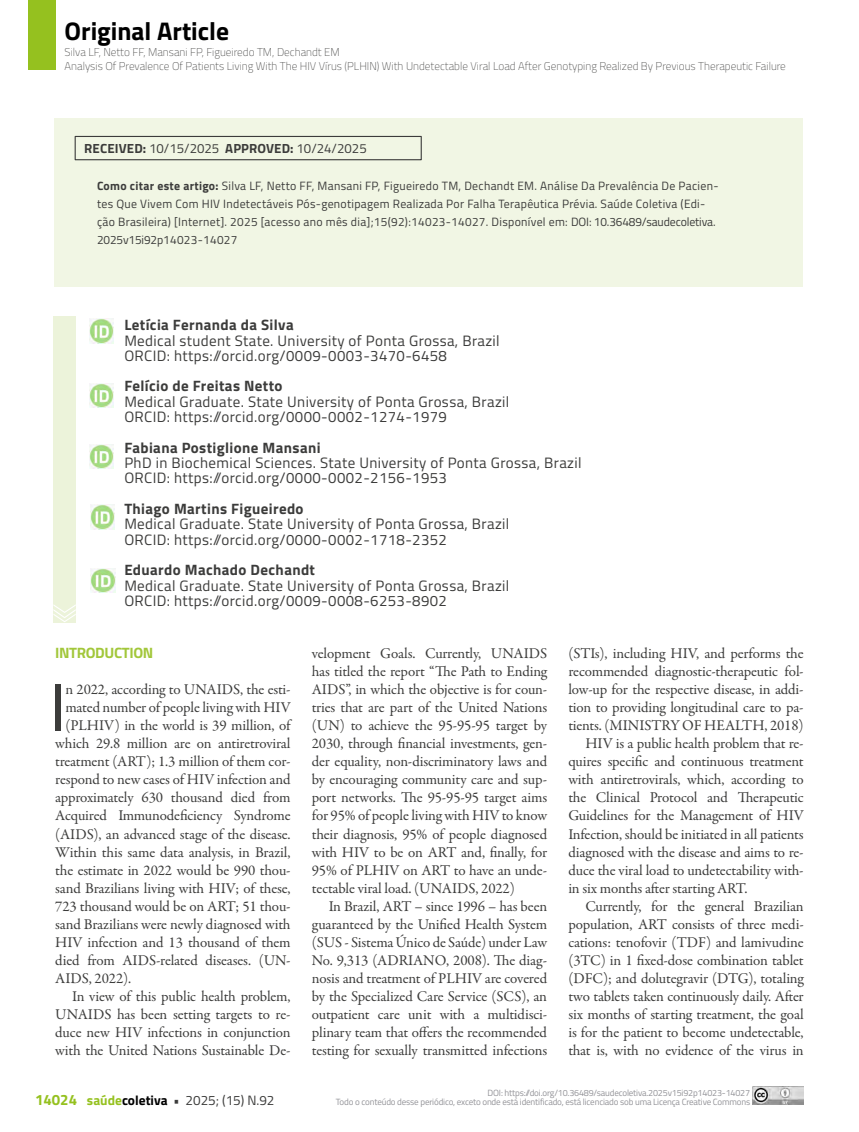
<style>
.page{position:relative;width:859px;height:1132px;background:#fff}
.page>*{position:absolute;margin:0;border:0;box-sizing:border-box;transform-origin:0 0}
.t1{font:67.05px "Titillium";color:#3c3c3b}
.t2{font:700 25.5px "Titillium";color:#000}
.t3{font:15px/18px "Garamond Premr Pro";letter-spacing:-.01em;color:#3c3c3b;text-align:justify}
.t4{font:15px/15.3px "Titillium";letter-spacing:.025em;color:#3c3c3b}
.t5{font:700 15px "Titillium";letter-spacing:.025em;color:#3c3c3b}
.t6{font:700 15px "Titillium";letter-spacing:-.025em;color:#a2c73a}
.t7{font:13.5px "Titillium";color:#3c3c3b}
.t8{font:13.2px "Titillium";color:#3c3c3b}
.t9{font:12px/18px "Titillium";letter-spacing:.025em;color:#3c3c3b}
.t10{font:100 11.25px/13.5px "Titillium";color:#3c3c3b}
.t11{font:9px/9.4px "Titillium";letter-spacing:-.02em;color:#939398;text-align:right}
.s1{font-weight:700}
.s2{font-weight:700;font-size:15px;color:#95c11f}
.s3{font-weight:700;color:#95c11f}
.s4{font-weight:700;color:#000}
</style>
<div class="page">
<div style="left:28px;top:0;width:27px;height:70px;background:#95c11f"></div>
<img style="left:752px;top:1086px;width:52px;height:18px">
<div style="left:54px;top:118px;width:748px;height:168px;background:#f1f6e4"></div>
<div style="left:75px;top:136px;width:347px;height:24px;border:1px solid #3c3c3b"></div>
<div style="left:53px;top:316px;width:23px;height:306px;background:#ecf3da"></div>
<svg style="left:53px;top:604px;width:23px;height:18px"></svg>
<img style="left:89px;top:319px;width:25px;height:24px">
<img style="left:89px;top:383px;width:25px;height:24px">
<img style="left:89px;top:444px;width:25px;height:24px">
<img style="left:91px;top:505px;width:24px;height:24px">
<img style="left:91px;top:568px;width:24px;height:24px">
<h2 class="t2" style="left:65px;top:12px;width:166px">Original Article</h2>
<p class="t10" style="left:65px;top:45px;width:723px">Silva LF, Netto FF, Mansani FP, Figueiredo TM, Dechandt EM<br>Analysis Of Prevalence Of Patients Living With The HIV Vírus (PLHIN) With Undetectable Viral Load After Genotyping Realized By Previous Therapeutic Failure</p>
<p class="t8" style="left:84px;top:139px;width:284px"><span class="s1">RECEIVED:</span> 10/15/2025 <span class="s1">APPROVED:</span> 10/24/2025</p>
<p class="t9" style="left:97px;top:176px;width:623px"><span class="s1">Como citar este artigo:</span> Silva LF, Netto FF, Mansani FP, Figueiredo TM, Dechandt EM. Análise Da Prevalência De Pacien&shy;tes Que Vivem Com HIV Indetectáveis Pós-genotipagem Realizada Por Falha Terapêutica Prévia. Saúde Coletiva (Edi&shy;ção Brasileira) [Internet]. 2025 [acesso ano mês dia];15(92):14023-14027. Disponível em: DOI: 10.36489/saudecoletiva.<br>2025v15i92p14023-14027</p>
<p class="t5" style="left:124px;top:313px;width:171px">Letícia Fernanda da Silva</p>
<p class="t4" style="left:124px;top:332px;width:377px">Medical student State. University of Ponta Grossa, Brazil<br>ORCID: https://orcid.org/0009-0003-3470-6458</p>
<p class="t5" style="left:124px;top:374px;width:160px">Felício de Freitas Netto</p>
<p class="t4" style="left:124px;top:393px;width:386px">Medical Graduate. State University of Ponta Grossa, Brazil<br>ORCID: https://orcid.org/0000-0002-1274-1979</p>
<p class="t5" style="left:124px;top:436px;width:198px">Fabiana Postiglione Mansani</p>
<p class="t4" style="left:124px;top:454px;width:459px">PhD in Biochemical Sciences. State University of Ponta Grossa, Brazil<br>ORCID: https://orcid.org/0000-0002-2156-1953</p>
<p class="t5" style="left:124px;top:497px;width:181px">Thiago Martins Figueiredo</p>
<p class="t4" style="left:124px;top:515px;width:386px">Medical Graduate. State University of Ponta Grossa, Brazil<br>ORCID: https://orcid.org/0000-0002-1718-2352</p>
<p class="t5" style="left:124px;top:558px;width:192px">Eduardo Machado Dechandt</p>
<p class="t4" style="left:124px;top:576px;width:386px">Medical Graduate. State University of Ponta Grossa, Brazil<br>ORCID: https://orcid.org/0009-0008-6253-8902</p>
<p class="t6" style="left:55px;top:641px;width:100px">INTRODUCTION</p>
<h1 class="t1" style="left:50px;top:657px;width:18px">I</h1>
<p class="t3" style="left:65px;top:680px;width:227px">n 2022, according to UNAIDS, the esti-</p>
<p class="t3" style="left:568px;top:644px;width:237px">(STIs), including HIV, and performs the</p>
<p class="t3" style="left:568px;top:662px;width:237px">recommended diagnostic-therapeutic fol-</p>
<p class="t3" style="left:568px;top:680px;width:237px">low-up for the respective disease, in addi-</p>
<p class="t3" style="left:568px;top:698px;width:237px">tion to providing longitudinal care to pa-</p>
<p class="t3" style="left:568px;top:716px;width:237px">tients. (MINISTRY OF HEALTH, 2018)</p>
<p class="t3" style="left:585px;top:734px;width:220px">HIV is a public health problem that re-</p>
<p class="t3" style="left:568px;top:752px;width:237px">quires specific and continuous treatment</p>
<p class="t3" style="left:568px;top:770px;width:237px">with antiretrovirals, which, according to</p>
<p class="t3" style="left:568px;top:788px;width:237px">the Clinical Protocol and Therapeutic</p>
<p class="t3" style="left:568px;top:806px;width:237px">Guidelines for the Management of HIV</p>
<p class="t3" style="left:568px;top:824px;width:237px">Infection, should be initiated in all patients</p>
<p class="t3" style="left:568px;top:842px;width:237px">diagnosed with the disease and aims to re-</p>
<p class="t3" style="left:568px;top:860px;width:237px">duce the viral load to undetectability with-</p>
<p class="t3" style="left:568px;top:878px;width:181px">in six months after starting ART.</p>
<p class="t3" style="left:585px;top:896px;width:220px">Currently, for the general Brazilian</p>
<p class="t3" style="left:568px;top:914px;width:237px">population, ART consists of three medi-</p>
<p class="t3" style="left:568px;top:932px;width:237px">cations: tenofovir (TDF) and lamivudine</p>
<p class="t3" style="left:568px;top:950px;width:237px">(3TC) in 1 fixed-dose combination tablet</p>
<p class="t3" style="left:568px;top:968px;width:237px">(DFC); and dolutegravir (DTG), totaling</p>
<p class="t3" style="left:568px;top:986px;width:237px">two tablets taken continuously daily. After</p>
<p class="t3" style="left:568px;top:1004px;width:237px">six months of starting treatment, the goal</p>
<p class="t3" style="left:568px;top:1022px;width:237px">is for the patient to become undetectable,</p>
<p class="t3" style="left:568px;top:1040px;width:237px">that is, with no evidence of the virus in</p>
<p class="t3" style="left:312px;top:644px;width:237px">velopment Goals. Currently, UNAIDS has titled the report “The Path to Ending AIDS”, in which the objective is for coun&shy;tries that are part of the United Nations (UN) to achieve the 95-95-95 target by 2030, through financial investments, gen&shy;der equality, non-discriminatory laws and by encouraging community care and sup&shy;port networks. The 95-95-95 target aims for 95% of people living with HIV to know their diagnosis, 95% of people diagnosed with HIV to be on ART and, finally, for 95% of PLHIV on ART to have an unde&shy;tectable viral load. (UNAIDS, 2022)</p>
<p class="t3" style="left:312px;top:896px;width:237px;text-indent:17px">In Brazil, ART – since 1996 – has been guaranteed by the Unified Health System (SUS - Sistema Único de Saúde) under Law No. 9,313 (ADRIANO, 2008). The diag&shy;nosis and treatment of PLHIV are covered by the Specialized Care Service (SCS), an outpatient care unit with a multidisci&shy;plinary team that offers the recommended testing for sexually transmitted infections</p>
<p class="t3" style="left:65px;top:698px;width:227px">mated number of people living with HIV</p>
<p class="t3" style="left:65px;top:716px;width:227px">(PLHIV) in the world is 39 million, of</p>
<p class="t3" style="left:55px;top:734px;width:237px">which 29.8 million are on antiretroviral</p>
<p class="t3" style="left:55px;top:752px;width:237px">treatment (ART); 1.3 million of them cor-</p>
<p class="t3" style="left:55px;top:770px;width:237px">respond to new cases of HIV infection and</p>
<p class="t3" style="left:55px;top:788px;width:237px">approximately 630 thousand died from</p>
<p class="t3" style="left:55px;top:806px;width:237px">Acquired Immunodeficiency Syndrome</p>
<p class="t3" style="left:55px;top:824px;width:237px">(AIDS), an advanced stage of the disease.</p>
<p class="t3" style="left:55px;top:842px;width:237px">Within this same data analysis, in Brazil,</p>
<p class="t3" style="left:55px;top:860px;width:237px">the estimate in 2022 would be 990 thou-</p>
<p class="t3" style="left:55px;top:878px;width:237px">sand Brazilians living with HIV; of these,</p>
<p class="t3" style="left:55px;top:896px;width:237px">723 thousand would be on ART; 51 thou-</p>
<p class="t3" style="left:55px;top:914px;width:237px">sand Brazilians were newly diagnosed with</p>
<p class="t3" style="left:55px;top:932px;width:237px">HIV infection and 13 thousand of them</p>
<p class="t3" style="left:55px;top:950px;width:237px">died from AIDS-related diseases. (UN-</p>
<p class="t3" style="left:55px;top:968px;width:77px">AIDS, 2022).</p>
<p class="t3" style="left:72px;top:986px;width:220px">In view of this public health problem,</p>
<p class="t3" style="left:55px;top:1004px;width:237px">UNAIDS has been setting targets to re-</p>
<p class="t3" style="left:55px;top:1022px;width:237px">duce new HIV infections in conjunction</p>
<p class="t3" style="left:55px;top:1040px;width:237px">with the United Nations Sustainable De-</p>
<p class="t7" style="left:35px;top:1089px;width:241px"><span class="s2">14024</span> <span class="s3">saúde</span><span class="s4">coletiva</span> <span class="s1">•</span> 2025; (15) N.92</p>
<p class="t11" style="left:336px;top:1087px;width:416px">DOI: https://doi.org/10.36489/saudecoletiva.2025v15i92p14023-14027<br>Todo o conteúdo desse periódico, exceto onde está identificado, está licenciado sob uma Licença Creative Commons</p>
</div>
